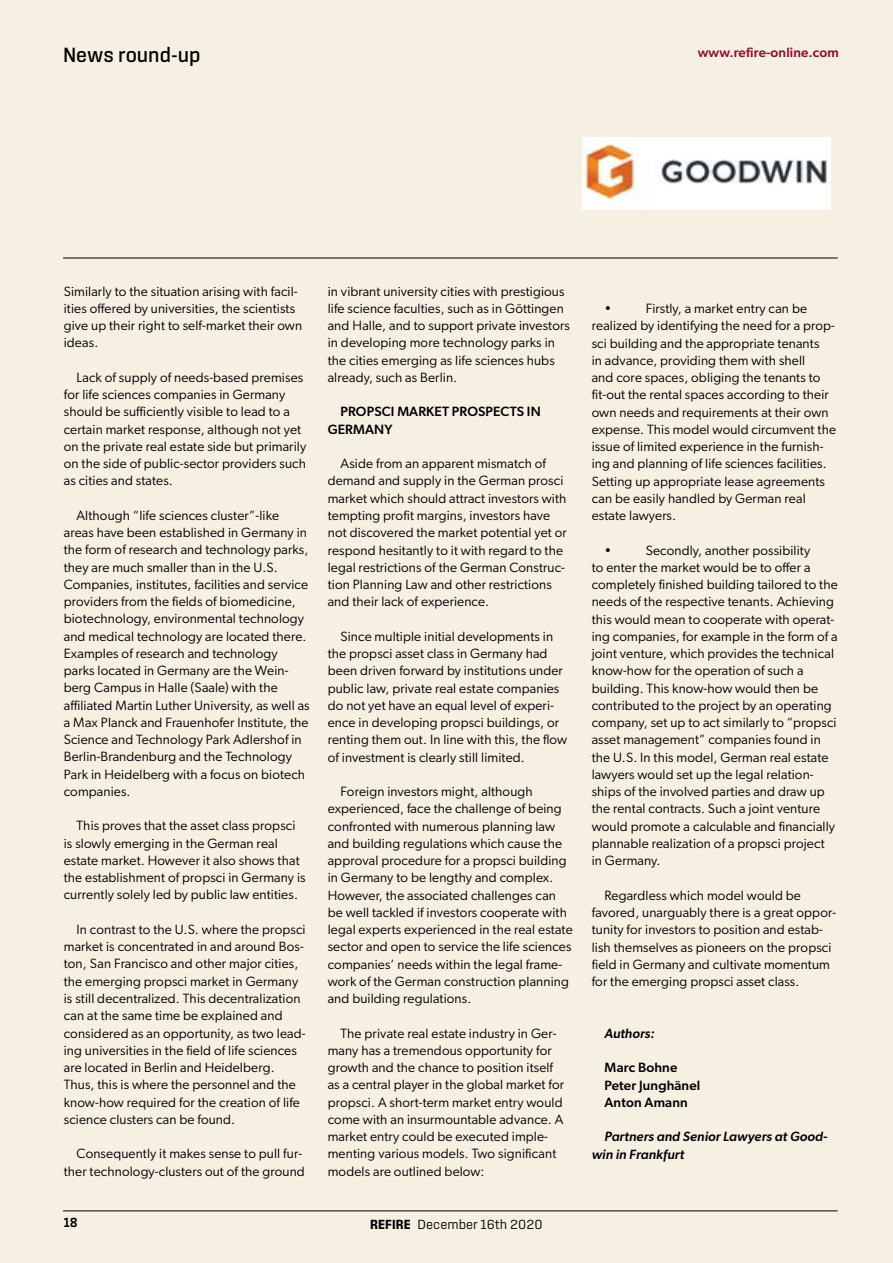
<style>
.page{position:relative;width:893px;height:1263px;background:#f6f0e3}
.page>*{position:absolute;margin:0;border:0;box-sizing:border-box;transform-origin:0 0}
.t1{font:500 21px "Sinter";color:#000}
.t2{font:13.5px/17.2px "Gibson";letter-spacing:.01em;color:#000}
.t3{font:500 13.5px/17.2px "Gibson";letter-spacing:.01em;color:#000}
.t4{font:italic 500 13.5px/17.2px "Gibson";letter-spacing:.01em;color:#000}
.t5{font:300 13.5px "Sinter";color:#000}
.t6{font:500 13.5px "Gibson";letter-spacing:.01em;color:#93082f}
.t7{font:600 13.5px "Sinter";color:#000}
.s1{font-weight:700}
</style>
<div class="page">
<hr style="left:63px;top:258px;width:775px;height:1px;background:#000">
<hr style="left:63px;top:1210px;width:775px;height:1px;background:#000">
<img style="left:583px;top:138px;width:247px;height:71px">
<h1 class="t1" style="left:63px;top:42px;width:139px">News round-up</h1>
<p class="t6" style="left:698px;top:44px;width:143px">www.refire-online.com</p>
<p class="t2" style="left:64px;top:282px;width:240px">Similarly to the situation arising with facil&shy;ities offered by universities, the scientists give up their right to self-market their own ideas.</p>
<p class="t2" style="left:64px;top:368px;width:244px;text-indent:13px">Lack of supply of needs-based premises for life sciences companies in Germany should be sufficiently visible to lead to a certain market response, although not yet on the private real estate side but primarily on the side of public-sector providers such as cities and states.</p>
<p class="t2" style="left:64px;top:506px;width:247px;text-indent:13px">Although “life sciences cluster”-like areas have been established in Germany in the form of research and technology parks, they are much smaller than in the U.S.<br>Companies, institutes, facilities and service providers from the fields of biomedicine, biotechnology, environmental technology and medical technology are located there.<br>Examples of research and technology parks located in Germany are the Wein&shy;berg Campus in Halle (Saale) with the affiliated Martin Luther University, as well as a Max Planck and Frauenhofer Institute, the Science and Technology Park Adlershof in Berlin-Brandenburg and the Technology Park in Heidelberg with a focus on biotech companies.</p>
<p class="t2" style="left:64px;top:817px;width:243px;text-indent:13px">This proves that the asset class propsci is slowly emerging in the German real estate market. However it also shows that the establishment of propsci in Germany is currently solely led by public law entities.</p>
<p class="t2" style="left:64px;top:920px;width:243px;text-indent:13px">In contrast to the U.S. where the propsci market is concentrated in and around Bos&shy;ton, San Francisco and other major cities, the emerging propsci market in Germany is still decentralized. This decentralization can at the same time be explained and considered as an opportunity, as two lead&shy;ing universities in the field of life sciences are located in Berlin and Heidelberg.<br>Thus, this is where the personnel and the know-how required for the creation of life science clusters can be found.</p>
<p class="t2" style="left:64px;top:1145px;width:243px;text-align:right">Consequently it makes sense to pull fur&shy;ther technology-clusters out of the ground</p>
<p class="t2" style="left:328px;top:282px;width:244px">in vibrant university cities with prestigious life science faculties, such as in Göttingen and Halle, and to support private investors in developing more technology parks in the cities emerging as life sciences hubs already, such as Berlin.</p>
<p class="t3" style="left:328px;top:403px;width:214px;text-indent:13px">PROPSCI MARKET PROSPECTS IN<br>GERMANY</p>
<p class="t2" style="left:328px;top:455px;width:240px;text-indent:13px">Aside from an apparent mismatch of demand and supply in the German prosci market which should attract investors with tempting profit margins, investors have not discovered the market potential yet or respond hesitantly to it with regard to the legal restrictions of the German Construc&shy;tion Planning Law and other restrictions and their lack of experience.</p>
<p class="t2" style="left:328px;top:627px;width:241px;text-indent:13px">Since multiple initial developments in the propsci asset class in Germany had been driven forward by institutions under public law, private real estate companies do not yet have an equal level of experi&shy;ence in developing propsci buildings, or renting them out. In line with this, the flow of investment is clearly still limited.</p>
<p class="t2" style="left:328px;top:783px;width:246px;text-indent:13px">Foreign investors might, although experienced, face the challenge of being confronted with numerous planning law and building regulations which cause the approval procedure for a propsci building in Germany to be lengthy and complex.<br>However, the associated challenges can be well tackled if investors cooperate with legal experts experienced in the real estate sector and open to service the life sciences companies’ needs within the legal frame&shy;work of the German construction planning and building regulations.</p>
<p class="t2" style="left:328px;top:1024px;width:238px;text-indent:13px">The private real estate industry in Ger&shy;many has a tremendous opportunity for growth and the chance to position itself as a central player in the global market for propsci. A short-term market entry would come with an insurmountable advance. A market entry could be executed imple&shy;menting various models. Two significant models are outlined below:</p>
<p class="t7" style="left:64px;top:1214px;width:15px">18</p>
<p class="t5" style="left:370px;top:1216px;width:174px"><span class="s1">REFIRE</span> December 16th 2020</p>
<p class="t2" style="left:592px;top:300px;width:246px;text-indent:54px">Firstly, a market entry can be realized by identifying the need for a prop&shy;sci building and the appropriate tenants<br>in advance, providing them with shell<br>and core spaces, obliging the tenants to fit-out the rental spaces according to their own needs and requirements at their own expense. This model would circumvent the issue of limited experience in the furnish&shy;ing and planning of life sciences facilities.<br>Setting up appropriate lease agreements can be easily handled by German real estate lawyers.</p>
<p class="t2" style="left:604px;top:541px;width:9px">•</p>
<p class="t2" style="left:604px;top:300px;width:9px">•</p>
<p class="t2" style="left:592px;top:541px;width:247px;text-indent:54px">Secondly, another possibility<br>to enter the market would be to offer a completely finished building tailored to the needs of the respective tenants. Achieving this would mean to cooperate with operat&shy;ing companies, for example in the form of a joint venture, which provides the technical know-how for the operation of such a building. This know-how would then be contributed to the project by an operating company, set up to act similarly to “propsci asset management” companies found in the U.S. In this model, German real estate lawyers would set up the legal relation&shy;ships of the involved parties and draw up the rental contracts. Such a joint venture would promote a calculable and financially plannable realization of a propsci project in Germany.</p>
<p class="t2" style="left:592px;top:886px;width:246px;text-indent:13px">Regardless which model would be favored, unarguably there is a great oppor&shy;tunity for investors to position and estab&shy;lish themselves as pioneers on the propsci field in Germany and cultivate momentum for the emerging propsci asset class.</p>
<p class="t4" style="left:604px;top:1024px;width:52px">Authors:</p>
<p class="t3" style="left:604px;top:1059px;width:97px">Marc Bohne<br>Peter Junghänel<br>Anton Amann</p>
<p class="t4" style="left:592px;top:1128px;width:237px;text-indent:13px">Partners and Senior Lawyers at Good&shy;win in Frankfurt</p>
</div>
